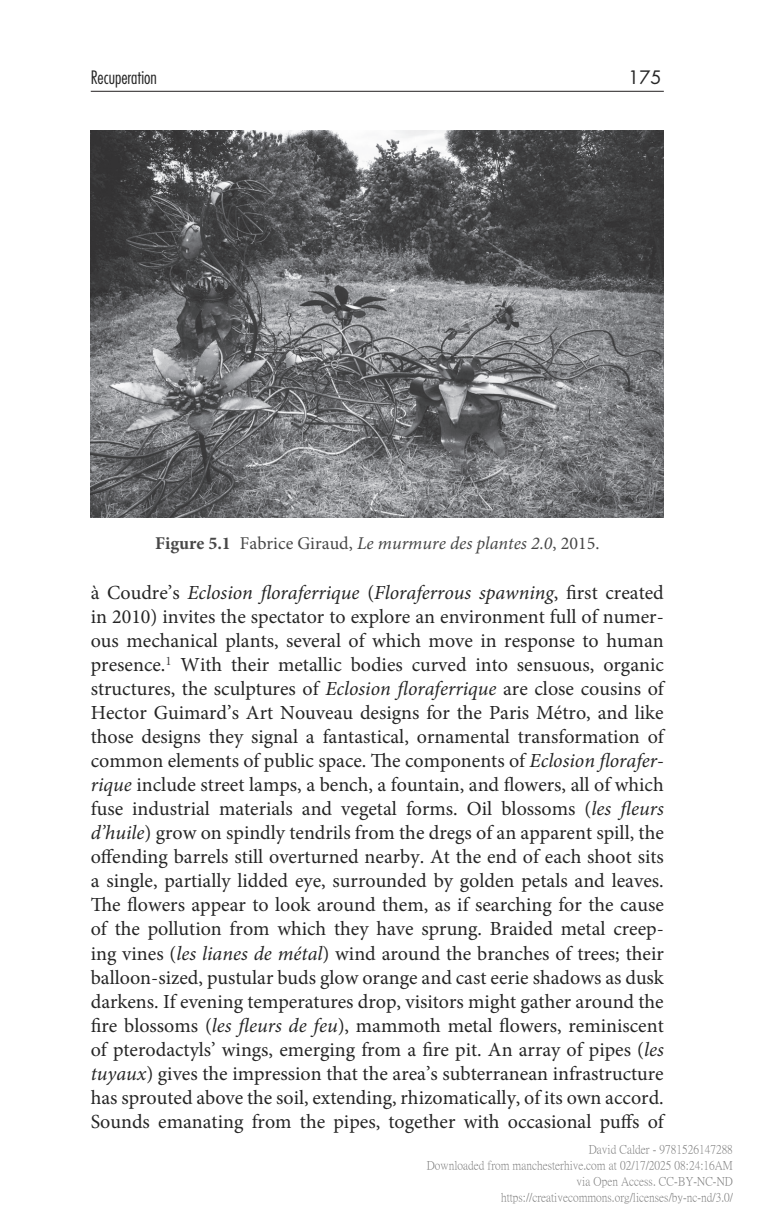
<style>
.page{position:relative;width:783px;height:1225px;background:#fff}
.page>*{position:absolute;margin:0;border:0;box-sizing:border-box;transform-origin:0 0}
.t1{font:20px/24px "Minion Pro";color:#252525;text-align:justify}
.t2{font:italic 18px "Minion Pro";color:#474747}
.t3{font:300 condensed 18px "Futura Std";color:#252525}
.t4{font:18px "Futura Std";color:#252525}
.t5{font:12px/16px "P Ming Li U";color:rgb(0 0 0/.5);text-align:right}
.s1{font-weight:700;font-style:normal}
.s2{font-style:normal}
.s3{font-style:italic}
</style>
<div class="page">
<hr style="left:91px;top:91px;width:572px;height:1px;background:#231f20">
<img style="left:91px;top:130px;width:572px;height:387px">
<p class="t3" style="left:91px;top:67px;width:68px">Recuperation</p>
<p class="t4" style="left:628px;top:66px;width:35px">175</p>
<p class="t2" style="left:155px;top:531px;width:445px"><span class="s1">Figure 5.1</span> <span class="s2">Fabrice Giraud,</span> Le murmure des plantes 2.0<span class="s2">, 2015.</span></p>
<p class="t1" style="left:91px;top:581px;width:574px">à Coudre’s <span class="s3">Eclosion floraferrique</span> (<span class="s3">Floraferrous spawning</span>, first created in 2010) invites the spectator to explore an environment full of numer&shy;ous mechanical plants, several of which move in response to human presence.<sup>1</sup> With their metallic bodies curved into sensuous, organic structures, the sculptures of <span class="s3">Eclosion floraferrique</span> are close cousins of Hector Guimard’s Art Nouveau designs for the Paris Métro, and like those designs they signal a fantastical, ornamental transformation of common elements of public space. The components of <span class="s3">Eclosion florafer&shy;rique</span> include street lamps, a bench, a fountain, and flowers, all of which fuse industrial materials and vegetal forms. Oil blossoms (<span class="s3">les fleurs d’huile</span>) grow on spindly tendrils from the dregs of an apparent spill, the offending barrels still overturned nearby. At the end of each shoot sits a single, partially lidded eye, surrounded by golden petals and leaves.<br>The flowers appear to look around them, as if searching for the cause of the pollution from which they have sprung. Braided metal creep&shy;ing vines (<span class="s3">les lianes de métal</span>) wind around the branches of trees; their balloon-sized, pustular buds glow orange and cast eerie shadows as dusk darkens. If evening temperatures drop, visitors might gather around the fire blossoms (<span class="s3">les fleurs de feu</span>), mammoth metal flowers, reminiscent of pterodactyls’ wings, emerging from a fire pit. An array of pipes (<span class="s3">les tuyaux</span>) gives the impression that the area’s subterranean infrastructure has sprouted above the soil, extending, rhizomatically, of its own accord.<br>Sounds emanating from the pipes, together with occasional puffs of</p>
<p class="t5" style="left:426px;top:1141px;width:307px">David Calder - 9781526147288<br>Downloaded from manchesterhive.com at 02/17/2025 08:24:16AM via Open Access. CC-BY-NC-ND https://creativecommons.org/licenses/by-nc-nd/3.0/</p>
</div>
